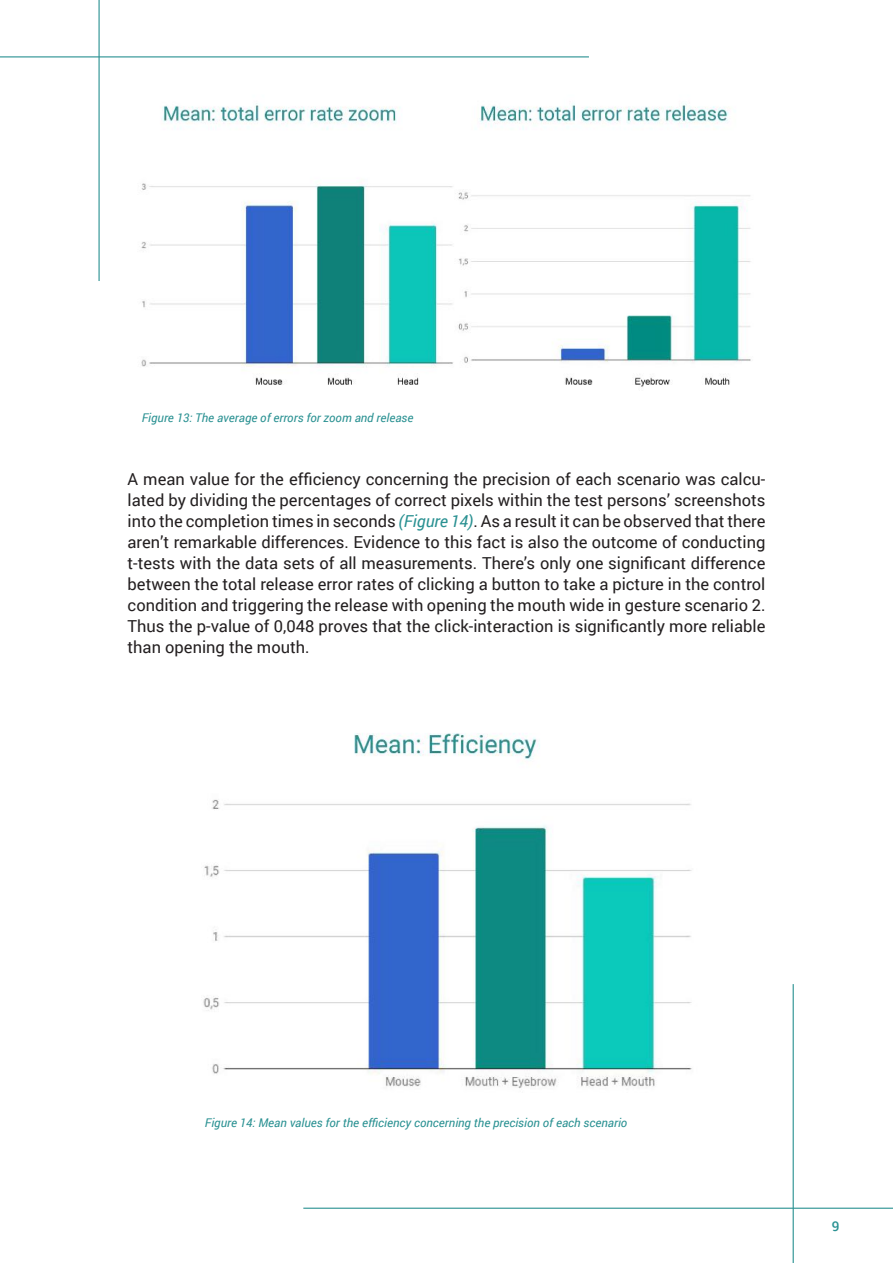
<style>
.page{position:relative;width:893px;height:1263px;background:#fff}
.page>*{position:absolute;margin:0;border:0;box-sizing:border-box;transform-origin:0 0}
.t1{font:16.5px/21px "Roboto";color:#231f20;text-align:justify}
.t2{font:500 13.5px "Roboto";color:#2a9192}
.t3{font:italic 12px "Roboto";color:#2a9192}
.s1{font-style:italic;color:#2a9192}
</style>
<div class="page">
<hr style="left:99px;top:0;width:1px;height:281px;background:#2a9192">
<hr style="left:793px;top:984px;width:1px;height:279px;background:#2a9192">
<hr style="left:0;top:56px;width:589px;height:1px;background:#2a9192">
<hr style="left:303px;top:1207px;width:590px;height:2px;background:#2a9192">
<img style="left:141px;top:103px;width:610px;height:284px">
<img style="left:203px;top:799px;width:489px;height:290px">
<img style="left:354px;top:733px;width:186px;height:27px">
<p class="t3" style="left:142px;top:409px;width:273px">Figure 13: The average of errors for zoom and release</p>
<p class="t1" style="left:128px;top:468px;width:639px">A mean value for the efficiency concerning the precision of each scenario was calcu&shy;lated by dividing the percentages of correct pixels within the test persons’ screenshots into the completion times in seconds <span class="s1">(Figure 14)</span>. As a result it can be observed that there aren’t remarkable differences. Evidence to this fact is also the outcome of conducting t-tests with the data sets of all measurements. There’s only one significant difference between the total release error rates of clicking a button to take a picture in the control condition and triggering the release with opening the mouth wide in gesture scenario 2.<br>Thus the p-value of 0,048 proves that the click-interaction is significantly more reliable than opening the mouth.</p>
<p class="t3" style="left:205px;top:1114px;width:424px">Figure 14: Mean values for the efficiency concerning the precision of each scenario</p>
<p class="t2" style="left:832px;top:1217px;width:9px">9</p>
</div>
